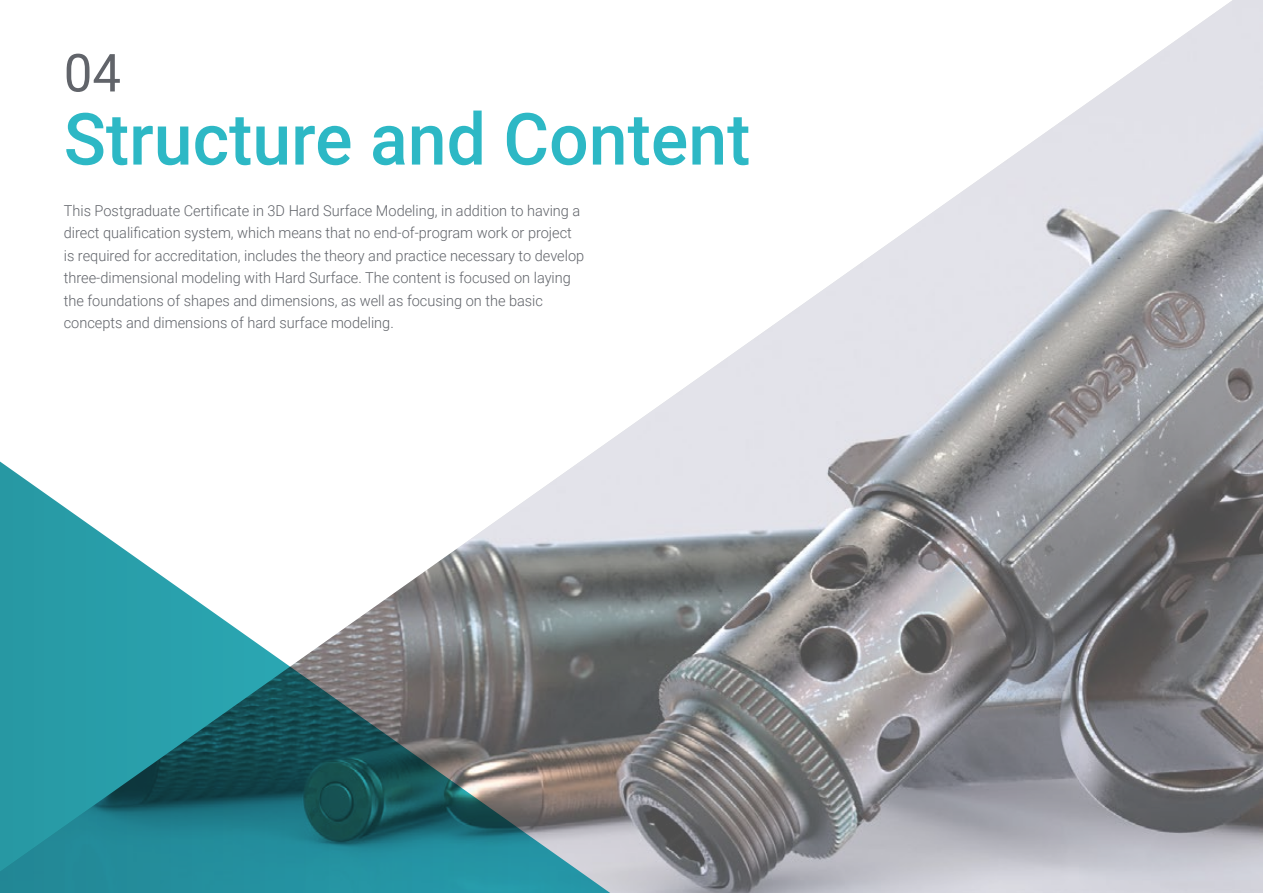
<style>
.page{position:relative;width:1263px;height:893px;background:#fff}
.page>*{position:absolute;margin:0;border:0;box-sizing:border-box;transform-origin:0 0}
.t1{font:500 72px "Roboto";color:#2db8c5}
.t2{font:52.5px "Roboto";color:#61646a}
.t3{font:300 15px/22.5px "Roboto";color:#61646a}
</style>
<div class="page">
<img style="left:602px;top:0;width:661px;height:893px">
<svg style="left:0;top:446px;width:640px;height:447px"></svg>
<h2 class="t2" style="left:64px;top:36px;width:59px">04</h2>
<h1 class="t1" style="left:64px;top:89px;width:688px">Structure and Content</h1>
<p class="t3" style="left:64px;top:198px;width:522px">This Postgraduate Certificate in 3D Hard Surface Modeling, in addition to having a direct qualification system, which means that no end-of-program work or project is required for accreditation, includes the theory and practice necessary to develop three-dimensional modeling with Hard Surface. The content is focused on laying the foundations of shapes and dimensions, as well as focusing on the basic concepts and dimensions of hard surface modeling.</p>
</div>
